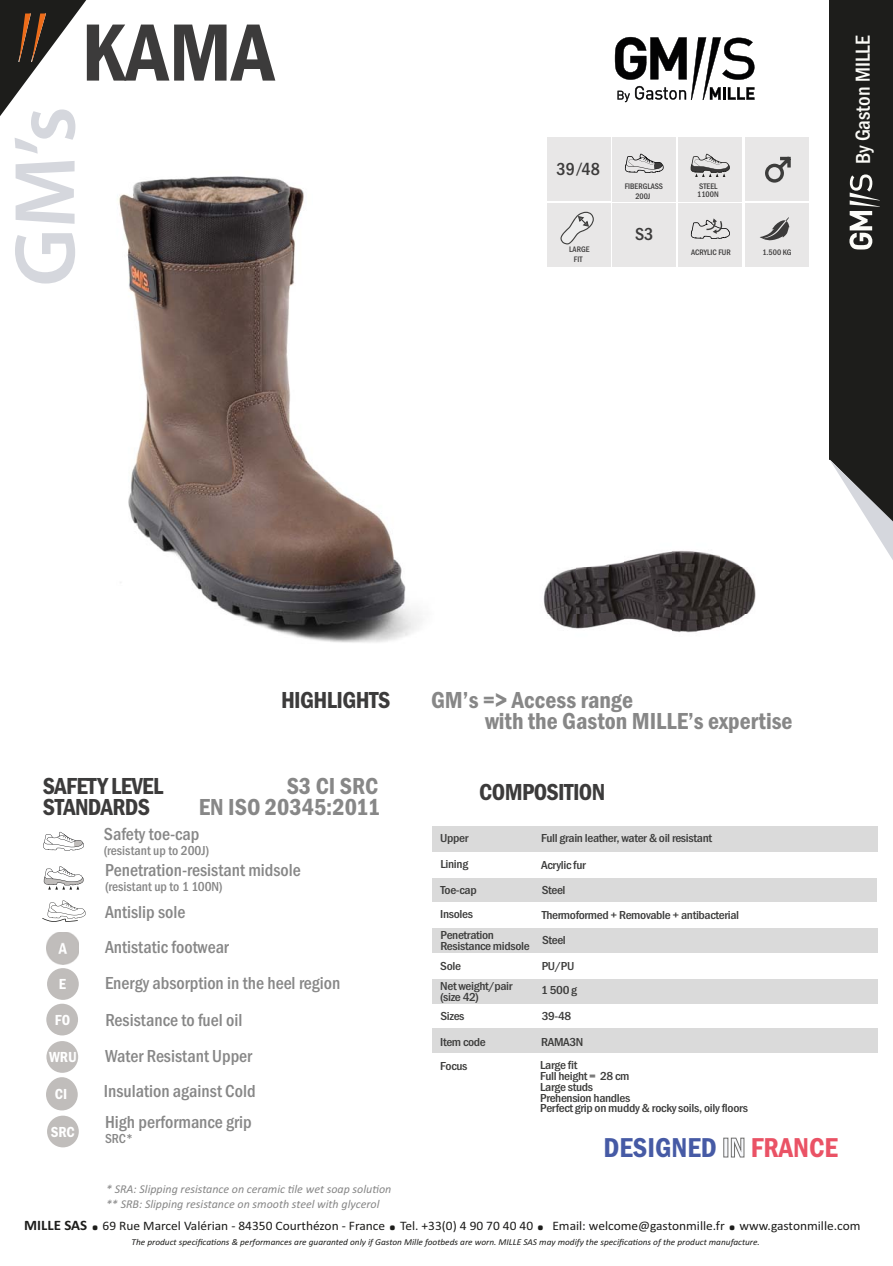
<style>
.page{position:relative;width:893px;height:1266px;background:#fff}
.page>*{position:absolute;margin:0;border:0;box-sizing:border-box;transform-origin:0 0}
.t1{font:600 87.45px "Myriad Pro";color:#d5d7dd}
.t2{font:600 condensed 84px "Franklin Gothic";color:#3c3b3b}
.t3{font:700 31.65px "Calibri";color:#1d1d1b}
.t4{font:600 condensed 28.2px "Franklin Gothic";color:#465aa5}
.t5{font:600 condensed 24px/21px "Franklin Gothic";color:#878787}
.t6{font:600 condensed 24px "Franklin Gothic";letter-spacing:-.025em;color:#3c3b3b}
.t7{font:500 condensed 21px "Franklin Gothic";color:#fcfcf8}
.t8{font:500 condensed 18px/34.7px "Franklin Gothic";color:#878787}
.t9{font:500 condensed 18px "Franklin Gothic";color:#3c3b3b}
.t10{font:600 condensed 15.15px "Franklin Gothic";color:#fff}
.t11{font:700 14.4px "Calibri";color:#1d1d1b}
.t12{font:500 condensed 13.5px "Franklin Gothic";color:#878787}
.t13{font:12.9px "Calibri";color:#1d1d1b}
.t14{font:500 condensed 12px/10.9px "Franklin Gothic";letter-spacing:-.025em;color:#3d3d3c;scale:1.11 1}
.t15{font:italic 12px/15px "Calibri";color:#878787}
.t16{font:italic 9px "Calibri";color:#1d1d1b}
.t17{font:500 condensed 8.25px/10.1px "Franklin Gothic";color:#3c3b3b;text-align:center}
.s1{font-family:"Helvetica Neue LT Std"}
.s2{color:#70706f}
.s3{color:#f7f8fb}
.s4{color:#ea5265}
.s5{font-size:31.65px}
</style>
<div class="page">
<img style="left:118px;top:176px;width:304px;height:467px">
<div style="left:432px;top:826px;width:446px;height:26px;background:#dadada"></div>
<div style="left:432px;top:878px;width:445px;height:25px;background:#dadada"></div>
<div style="left:432px;top:902px;width:446px;height:26px;background:#fff"></div>
<div style="left:432px;top:928px;width:446px;height:25px;background:#dadada"></div>
<div style="left:432px;top:978px;width:446px;height:26px;background:#dadada"></div>
<div style="left:432px;top:1028px;width:446px;height:25px;background:#dadada"></div>
<div style="left:612px;top:203px;width:64px;height:64px;background:#e8e7e7"></div>
<div style="left:547px;top:137px;width:64px;height:64px;background:#e8e7e7"></div>
<div style="left:745px;top:203px;width:64px;height:64px;background:#e8e7e7"></div>
<svg style="left:760px;top:217px;width:29px;height:24px"></svg>
<div style="left:678px;top:203px;width:64px;height:64px;background:#e8e7e7"></div>
<svg style="left:691px;top:218px;width:39px;height:21px"></svg>
<svg style="left:615px;top:37px;width:139px;height:65px"></svg>
<svg style="left:0;top:0;width:86px;height:116px"></svg>
<div style="left:829px;top:0;width:64px;height:459px;background:#1d1d1b"></div>
<svg style="left:849px;top:174px;width:31px;height:75px"></svg>
<div style="left:613px;top:137px;width:63px;height:64px;background:#e8e7e7"></div>
<svg style="left:625px;top:154px;width:39px;height:19px"></svg>
<div style="left:678px;top:137px;width:64px;height:64px;background:#e8e7e7"></div>
<svg style="left:691px;top:154px;width:39px;height:23px"></svg>
<div style="left:547px;top:203px;width:64px;height:64px;background:#e8e7e7"></div>
<svg style="left:560px;top:211px;width:34px;height:33px"></svg>
<svg style="left:42px;top:831px;width:44px;height:317px"></svg>
<img style="left:46px;top:932px;width:33px;height:32px">
<div style="left:47px;top:1115px;width:32px;height:32px;background:#c0bdbb;border-radius:50%"></div>
<div style="left:46px;top:1003px;width:32px;height:32px;background:#c0bdbb;border-radius:50%"></div>
<div style="left:745px;top:137px;width:64px;height:64px;background:#e8e7e7"></div>
<svg style="left:765px;top:157px;width:26px;height:26px"></svg>
<svg style="left:829px;top:459px;width:64px;height:101px"></svg>
<img style="left:543px;top:550px;width:213px;height:83px">
<div style="left:46px;top:1041px;width:32px;height:31px;background:#c0bdbb;border-radius:50%"></div>
<div style="left:46px;top:1077px;width:32px;height:33px;background:#c0bdbb;border-radius:50%"></div>
<h2 class="t2" style="left:82px;top:2px;width:195px">KAMA</h2>
<h1 class="t1" style="left:-7px;top:287px;width:182px;rotate:-90deg">GM’s</h1>
<h3 class="t9" style="left:557px;top:163px;width:45px">39<span class="s1">/</span>48</h3>
<p class="t17" style="left:569px;top:245px;width:22px">LARGE<br>FIT</p>
<p class="t17" style="left:625px;top:182px;width:40px">FIBERGLASS<br>200J</p>
<p class="t17" style="left:697px;top:183px;width:23px;line-height:7.5px;text-align:left">STEEL<br>1100N</p>
<h3 class="t9" style="left:635px;top:228px;width:20px">S3</h3>
<p class="t17" style="left:691px;top:248px;width:41px">ACRYLIC FUR</p>
<p class="t17" style="left:762px;top:248px;width:31px">1.500 KG</p>
<h3 class="t7" style="left:856px;top:164px;width:130px;rotate:-90deg">By Gaston MILLE</h3>
<h3 class="t6" style="left:281px;top:686px;width:111px">HIGHLIGHTS</h3>
<h3 class="t5" style="left:485px;top:689px;width:309px;text-indent:-54px">GM’s =&gt; Access range<br>with the Gaston MILLE’s expertise</h3>
<h3 class="t6" style="left:43px;top:771px;width:122px">SAFETY LEVEL</h3>
<h3 class="t5" style="left:287px;top:775px;width:93px">S3 CI SRC</h3>
<h3 class="t6" style="left:43px;top:792px;width:109px">STANDARDS</h3>
<h3 class="t5" style="left:199px;top:796px;width:183px">EN ISO 20345:2011</h3>
<h3 class="t8" style="left:104px;top:818px;width:97px">Safety toe-cap</h3>
<p class="t12" style="left:104px;top:846px;width:107px">(resistant up to 200J)</p>
<h3 class="t8" style="left:105px;top:854px;width:197px">Penetration-resistant midsole</h3>
<p class="t12" style="left:105px;top:882px;width:119px">(resistant up to 1 100N)</p>
<h3 class="t8" style="left:105px;top:896px;width:125px">Antislip sole<br>Antistatic footwear</h3>
<p class="t10" style="left:59px;top:975px;width:9px">E</p>
<h3 class="t8" style="left:105px;top:967px;width:237px">Energy absorption in the heel region</h3>
<p class="t10" style="left:55px;top:1011px;width:17px">FO</p>
<h3 class="t8" style="left:105px;top:1004px;width:139px">Resistance to fuel oil</h3>
<p class="t10" style="left:49px;top:1048px;width:29px">WRU</p>
<h3 class="t8" style="left:105px;top:1040px;width:149px">Water Resistant Upper</h3>
<p class="t10" style="left:55px;top:1085px;width:14px">CI</p>
<h3 class="t8" style="left:104px;top:1075px;width:153px">Insulation against Cold</h3>
<p class="t10" style="left:51px;top:1122px;width:26px">SRC</p>
<h3 class="t8" style="left:105px;top:1106px;width:148px">High performance grip</h3>
<p class="t12" style="left:105px;top:1134px;width:29px">SRC*</p>
<p class="t15" style="left:106px;top:1182px;width:287px">* SRA: Slipping resistance on ceramic -le wet soap solu-on ** SRB: Slipping resistance on smooth steel with glycerol</p>
<h3 class="t6" style="left:479px;top:777px;width:128px">COMPOSITION</h3>
<p class="t14" style="left:440px;top:826px;width:34px;line-height:26px">Upper<br>Lining<br>Toe-cap</p>
<p class="t14" style="left:440px;top:910px;width:31px">Insoles</p>
<p class="t14" style="left:440px;top:930px;width:82px">Penetration<br>Resistance midsole</p>
<p class="t14" style="left:440px;top:957px;width:67px;line-height:19.4px">Sole<br>Net weight/pair</p>
<p class="t14" style="left:440px;top:988px;width:36px;line-height:19.2px">(size 42)<br>Sizes</p>
<p class="t14" style="left:440px;top:1037px;width:43px">Item code</p>
<p class="t14" style="left:440px;top:1061px;width:26px">Focus</p>
<p class="t14" style="left:541px;top:827px;width:180px;line-height:25.5px">Full grain leather, water &amp; oil resistant<br>Acrylic fur<br>Steel<br>Thermoformed + Removable + antibacterial<br>Steel<br>PU/PU</p>
<p class="t14" style="left:541px;top:978px;width:40px;line-height:25.8px">1 500 g<br>39-48<br>RAMA3N</p>
<p class="t14" style="left:540px;top:1060px;width:189px">Large fit<br>Full height = 28 cm<br>Large studs<br>Prehension handles<br>Perfect grip on muddy &amp; rocky soils, oily floors</p>
<h3 class="t4" style="left:604px;top:1130px;width:236px">DESIGNED <span class="s2">I</span><span class="s3">N</span> <span class="s4">FRANCE</span></h3>
<p class="t11" style="left:24px;top:1216px;width:77px">MILLE SAS <span class="s5">.</span></p>
<p class="t13" style="left:103px;top:1218px;width:284px">69 Rue Marcel Valérian - 84350 Courthézon - France</p>
<h3 class="t3" style="left:388px;top:1200px;width:10px">.</h3>
<p class="t13" style="left:400px;top:1218px;width:135px">Tel. +33(0) 4 90 70 40 40</p>
<h3 class="t3" style="left:536px;top:1200px;width:10px">.</h3>
<p class="t13" style="left:552px;top:1218px;width:174px">Email: welcome@gastonmille.fr</p>
<h3 class="t3" style="left:728px;top:1200px;width:10px">.</h3>
<p class="t13" style="left:740px;top:1218px;width:122px">www.gastonmille.com</p>
<p class="t16" style="left:131px;top:1238px;width:630px">The product specifica-ons &amp; performances are guaranted only if Gaston Mille footbeds are worn. MILLE SAS may modify the specifica-ons of the product manufacture.</p>
</div>
